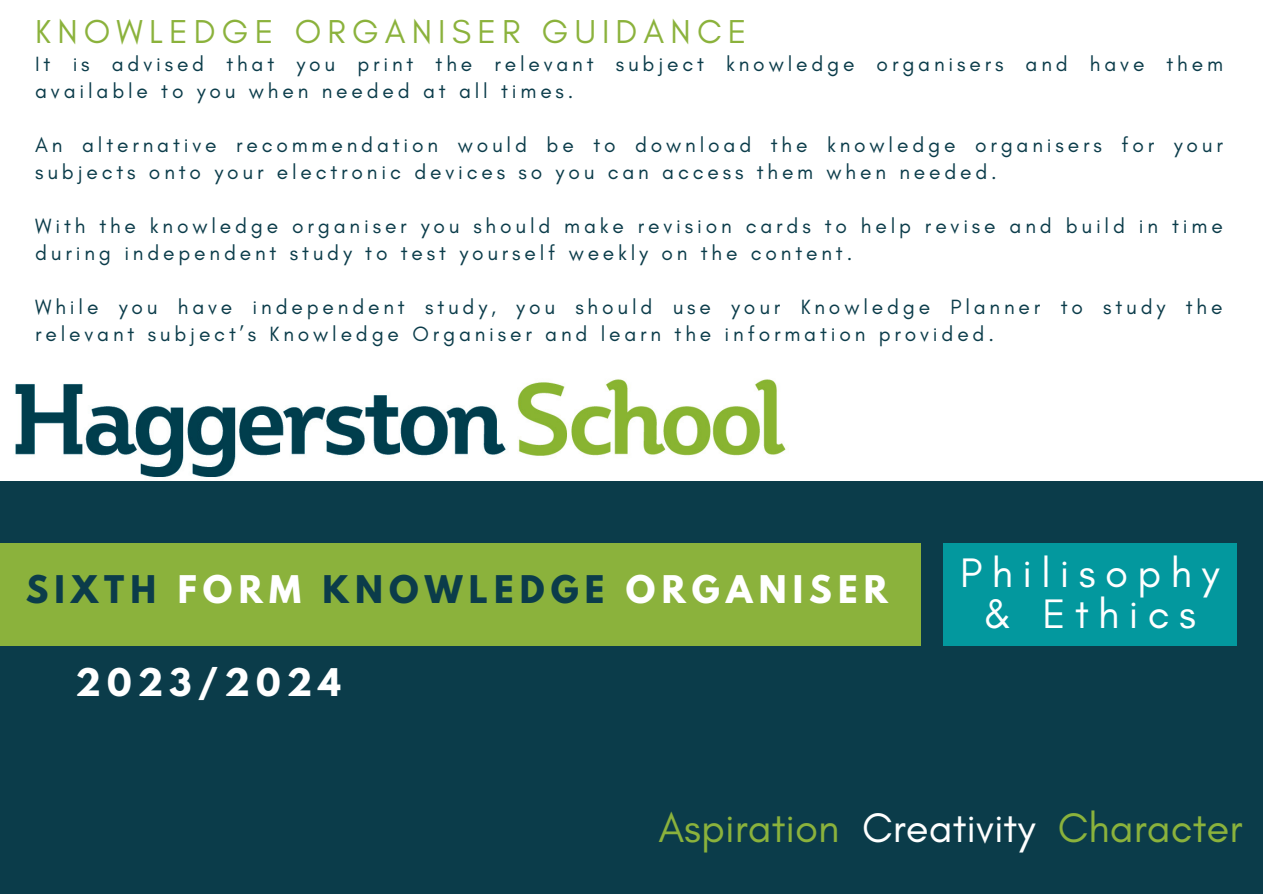
<style>
.page{position:relative;width:1263px;height:894px;background:#fff}
.page>*{position:absolute;margin:0;border:0;box-sizing:border-box;transform-origin:0 0}
.t1{font:42px "Glacial Indifference";color:#8bb23c}
.t2{font:42px/40.5px "Glacial Indifference";letter-spacing:.22em;color:#fff;text-align:center}
.t3{font:700 33.75px "League Spartan";letter-spacing:.18em;color:#0b3c4a}
.t4{font:33.75px "Glacial Indifference";letter-spacing:.18em;color:#8bb23c}
.t5{font:700 33.75px "League Spartan";letter-spacing:.18em;color:#fff}
.t6{font:21px/27px "Glacial Indifference";letter-spacing:.18em;color:#0b3c4a}
.s1{color:#fff}
</style>
<div class="page">
<img style="left:15px;top:379px;width:771px;height:98px">
<div style="left:0;top:481px;width:1263px;height:412px;background:#0b3c4a"></div>
<div style="left:0;top:542px;width:920px;height:103px;background:#8bb23c"></div>
<div style="left:943px;top:542px;width:293px;height:103px;background:#03989e"></div>
<p class="t4" style="left:35px;top:11px;width:713px">KNOWLEDGE ORGANISER GUIDANCE</p>
<p class="t6" style="left:35px;top:50px;width:1189px">It is advised that you print the relevant subject knowledge organisers and have them available to you when needed at all times.</p>
<p class="t6" style="left:35px;top:131px;width:1189px">An alternative recommendation would be to download the knowledge organisers for your subjects onto your electronic devices so you can access them when needed.</p>
<p class="t6" style="left:35px;top:212px;width:1189px">With the knowledge organiser you should make revision cards to help revise and build in time during independent study to test yourself weekly on the content.</p>
<p class="t6" style="left:35px;top:293px;width:1189px">While you have independent study, you should use your Knowledge Planner to study the relevant subject’s Knowledge Organiser and learn the information provided.</p>
<p class="t3" style="left:26px;top:572px;width:864px">SIXTH <span class="s1">FORM</span> KNOWLEDGE <span class="s1">ORGANISER</span></p>
<p class="t5" style="left:76px;top:665px;width:267px">2023/2024</p>
<p class="t2" style="left:960px;top:552px;width:261px">Philisophy &amp; Ethics</p>
<p class="t1" style="left:658px;top:802px;width:586px">Aspiration <span class="s1">Creativity</span> Character</p>
</div>
